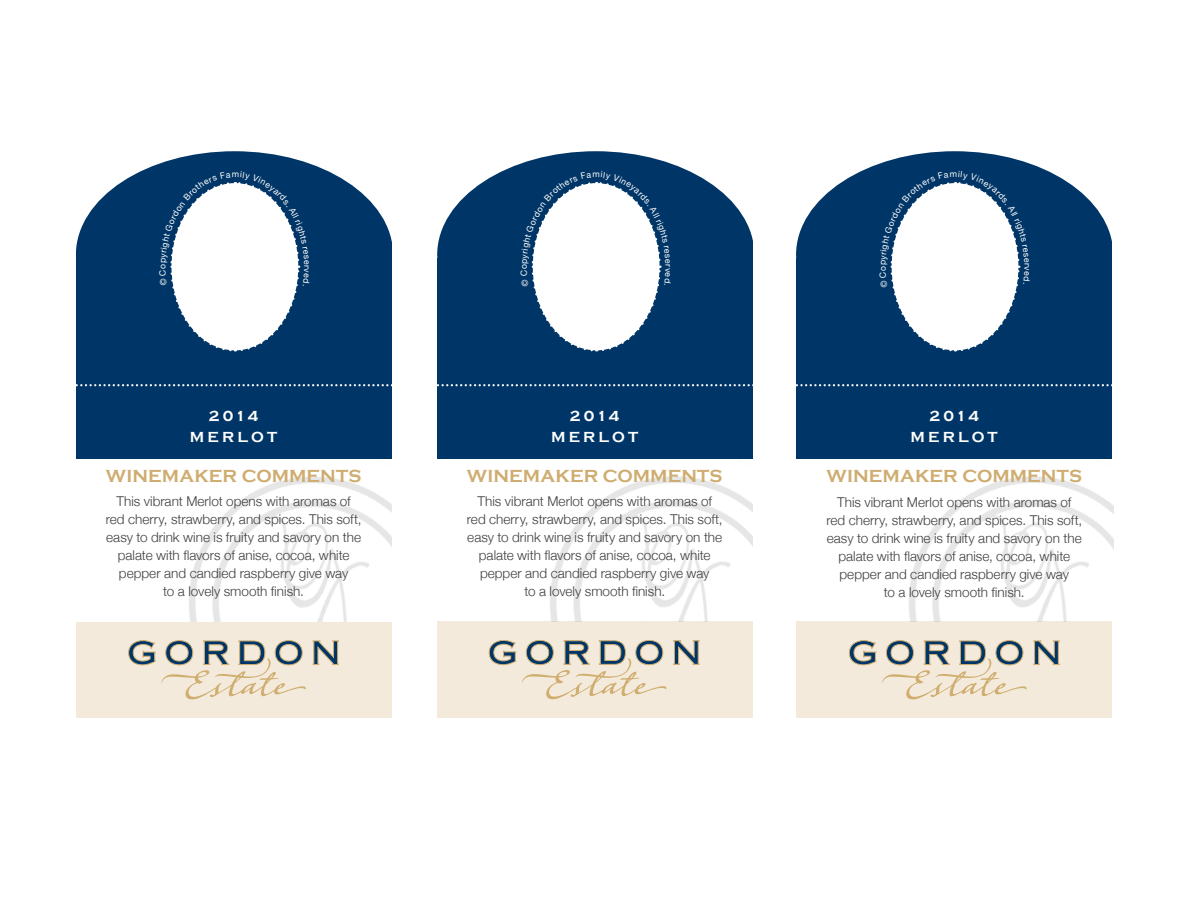
<style>
.page{position:relative;width:1188px;height:918px;background:#fff}
.page>*{position:absolute;margin:0;border:0;box-sizing:border-box;transform-origin:0 0}
.t1{font:700 18px "Copperplate Gothic";color:#cfac6f}
.t2{font:700 15px "Copperplate Gothic";letter-spacing:.205em;color:#fff}
.t3{font:300 13.5px "Helvetica Neue";color:#3e3e3f}
</style>
<div class="page">
<div style="left:796px;top:621px;width:316px;height:97px;background:#f3eadb"></div>
<div style="left:76px;top:621px;width:316px;height:97px;background:#f3eadb"></div>
<img style="left:550px;top:476px;width:203px;height:145px">
<img style="left:189px;top:477px;width:203px;height:144px">
<div style="left:72px;top:138px;width:325px;height:321px;background:#003667"></div>
<div style="left:437px;top:621px;width:317px;height:97px;background:#f3eadb"></div>
<svg style="left:72px;top:138px;width:325px;height:120px"></svg>
<div style="left:392px;top:221px;width:8px;height:521px;background:#fff"></div>
<div style="left:68px;top:221px;width:8px;height:521px;background:#fff"></div>
<div style="left:433px;top:138px;width:326px;height:321px;background:#003667"></div>
<svg style="left:433px;top:138px;width:326px;height:120px"></svg>
<div style="left:754px;top:221px;width:7px;height:521px;background:#fff"></div>
<div style="left:430px;top:221px;width:7px;height:521px;background:#fff"></div>
<div style="left:792px;top:138px;width:326px;height:321px;background:#003667"></div>
<svg style="left:76px;top:384px;width:1037px;height:2px"></svg>
<svg style="left:792px;top:138px;width:326px;height:120px"></svg>
<div style="left:1113px;top:221px;width:7px;height:521px;background:#fff"></div>
<img style="left:909px;top:456px;width:205px;height:165px">
<div style="left:789px;top:221px;width:7px;height:521px;background:#fff"></div>
<svg style="left:312px;top:640px;width:27px;height:25px"></svg>
<svg style="left:128px;top:640px;width:178px;height:59px"></svg>
<svg style="left:673px;top:640px;width:27px;height:25px"></svg>
<svg style="left:489px;top:640px;width:178px;height:59px"></svg>
<svg style="left:1033px;top:640px;width:27px;height:25px"></svg>
<svg style="left:849px;top:640px;width:178px;height:59px"></svg>
<svg style="left:159px;top:171px;width:151px;height:181px"></svg>
<svg style="left:521px;top:171px;width:150px;height:181px"></svg>
<svg style="left:879px;top:171px;width:151px;height:181px"></svg>
<p class="t2" style="left:209px;top:407px;width:51px">2014</p>
<p class="t2" style="left:190px;top:429px;width:89px">MERLOT</p>
<p class="t1" style="left:106px;top:466px;width:257px">WINEMAKER COMMENTS</p>
<p class="t3" style="left:116px;top:491px;width:236px">This vibrant Merlot opens with aromas of</p>
<p class="t3" style="left:106px;top:509px;width:257px">red cherry, strawberry, and spices. This soft,</p>
<p class="t3" style="left:106px;top:527px;width:256px">easy to drink wine is fruity and savory on the</p>
<p class="t3" style="left:118px;top:545px;width:233px">palate with flavors of anise, cocoa, white</p>
<p class="t3" style="left:119px;top:563px;width:231px">pepper and candied raspberry give way</p>
<p class="t3" style="left:163px;top:581px;width:142px">to a lovely smooth finish.</p>
<p class="t2" style="left:570px;top:407px;width:51px">2014</p>
<p class="t2" style="left:551px;top:429px;width:89px">MERLOT</p>
<p class="t1" style="left:467px;top:466px;width:257px">WINEMAKER COMMENTS</p>
<p class="t3" style="left:478px;top:491px;width:236px">This vibrant Merlot opens with aromas of</p>
<p class="t3" style="left:467px;top:509px;width:257px">red cherry, strawberry, and spices. This soft,</p>
<p class="t3" style="left:467px;top:527px;width:256px">easy to drink wine is fruity and savory on the</p>
<p class="t3" style="left:479px;top:545px;width:233px">palate with flavors of anise, cocoa, white</p>
<p class="t3" style="left:480px;top:563px;width:231px">pepper and candied raspberry give way</p>
<p class="t3" style="left:524px;top:581px;width:142px">to a lovely smooth finish.</p>
<p class="t2" style="left:930px;top:408px;width:51px">2014</p>
<p class="t2" style="left:911px;top:429px;width:89px">MERLOT</p>
<p class="t1" style="left:826px;top:466px;width:257px">WINEMAKER COMMENTS</p>
<p class="t3" style="left:837px;top:491px;width:236px">This vibrant Merlot opens with aromas of</p>
<p class="t3" style="left:826px;top:509px;width:257px">red cherry, strawberry, and spices. This soft,</p>
<p class="t3" style="left:827px;top:527px;width:256px">easy to drink wine is fruity and savory on the</p>
<p class="t3" style="left:838px;top:545px;width:233px">palate with flavors of anise, cocoa, white</p>
<p class="t3" style="left:840px;top:563px;width:231px">pepper and candied raspberry give way</p>
<p class="t3" style="left:884px;top:581px;width:142px">to a lovely smooth finish.</p>
</div>
